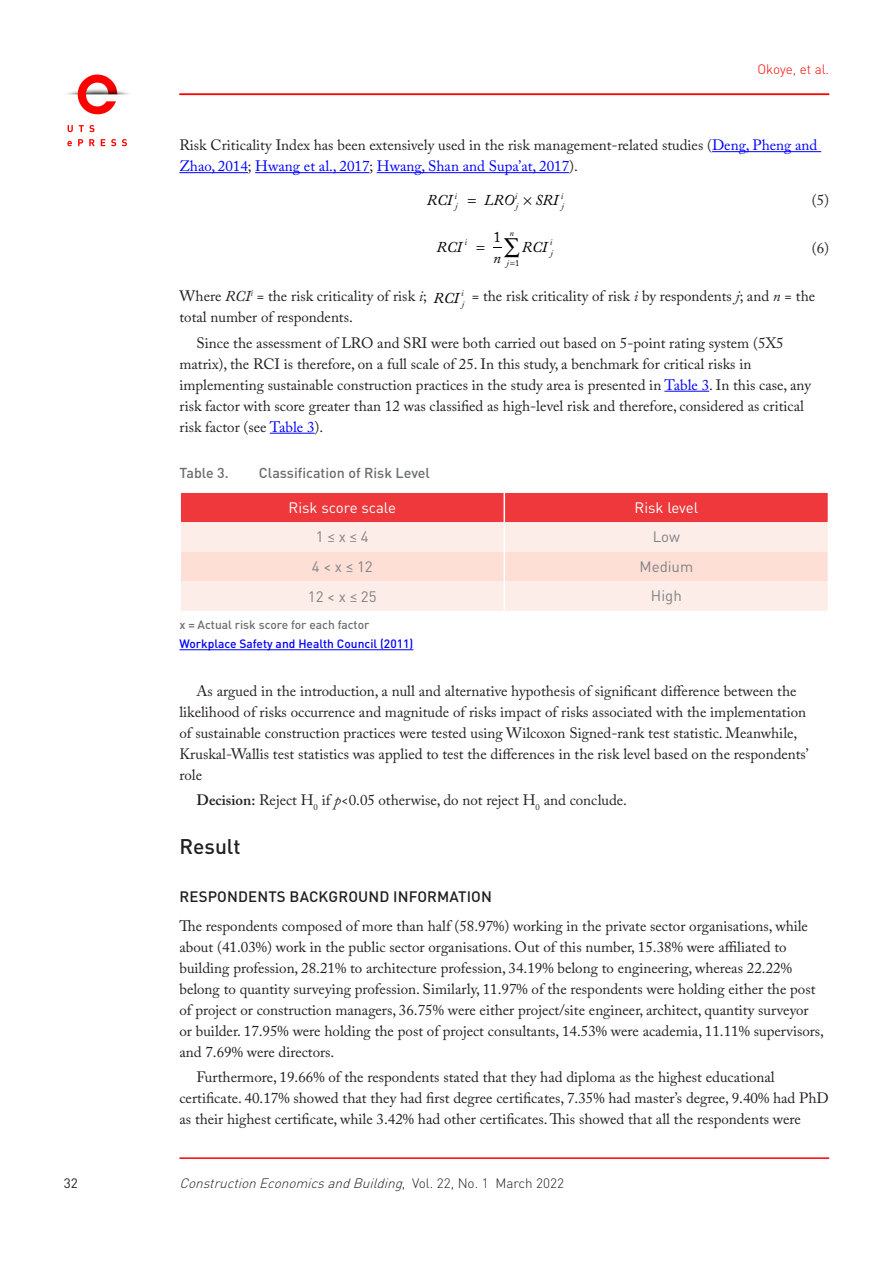
<style>
.page{position:relative;width:893px;height:1263px;background:#fff}
.page>*{position:absolute;margin:0;border:0;box-sizing:border-box;transform-origin:0 0}
.t1{font:500 21px "DIN Pro";color:#231f20}
.t2{font:15px/21px "Adobe Caslon Pro";color:#231f20}
.t3{font:500 15px "DIN Pro";letter-spacing:.01em;color:#231f20}
.t4{font:15px "DIN";color:#808285}
.t5{font:15px "DIN";color:#fff}
.t6{font:italic 15px "Adobe Caslon Pro";letter-spacing:-.005em;color:#000}
.t7{font:15px "Adobe Caslon Pro";color:#000}
.t8{font:500 14.25px "DIN";color:#6c6d70}
.t9{font:italic 300 13.5px "DIN Pro";color:#231f20}
.t10{font:300 13.5px "DIN Pro";letter-spacing:-.005em;color:#fe0000}
.t11{font:13.5px "DIN Pro";color:#231f20}
.t12{font:500 12px "DIN";color:#00f}
.t13{font:500 12px "DIN";color:#6c6d70}
.t14{font:italic 8.7px "Adobe Caslon Pro";color:#000}
.t15{font:8.7px "Adobe Caslon Pro";color:#000}
.s1{color:#00f}
.s2{font-style:italic}
.s3{font-family:"Adobe Caslon Pro"}
.s4{font-weight:600}
.s5{font-style:italic;color:#000}
.s6{font-style:normal}
</style>
<div class="page">
<hr style="left:712px;top:151px;width:109px;height:1px;background:#00f">
<hr style="left:179px;top:172px;width:69px;height:1px;background:#00f">
<hr style="left:255px;top:172px;width:115px;height:1px;background:#00f">
<hr style="left:377px;top:172px;width:192px;height:1px;background:#00f">
<hr style="left:664px;top:391px;width:45px;height:1px;background:#00f">
<hr style="left:270px;top:433px;width:45px;height:1px;background:#00f">
<hr style="left:179px;top:649px;width:234px;height:1px;background:#00f">
<div style="left:181px;top:522px;width:647px;height:89px;background:#fdede8"></div>
<div style="left:181px;top:493px;width:647px;height:29px;background:#ee383c"></div>
<hr style="left:504px;top:522px;width:1px;height:30px;background:#fff">
<div style="left:181px;top:552px;width:647px;height:29px;background:#fddfd5"></div>
<hr style="left:504px;top:581px;width:1px;height:30px;background:#fff">
<img style="left:67px;top:74px;width:62px;height:73px">
<hr style="left:179px;top:94px;width:650px;height:1px;background:#fe0000">
<hr style="left:179px;top:1157px;width:650px;height:2px;background:#fe0000">
<p class="t10" style="left:757px;top:60px;width:73px">Okoye, et al.</p>
<p class="t2" style="left:179px;top:134px;width:639px">Risk Criticality Index has been extensively used in the risk management-related studies (<span class="s1">Deng, Pheng and<br>Zhao, 2014</span>; <span class="s1">Hwang et al., 2017</span>; <span class="s1">Hwang, Shan and Supa’at, 2017</span>).</p>
<p class="t6" style="left:427px;top:191px;width:27px">RCI</p>
<p class="t6" style="left:484px;top:191px;width:32px">LRO</p>
<p class="t6" style="left:535px;top:191px;width:25px">SRI</p>
<p class="t14" style="left:455px;top:201px;width:4px">j</p>
<p class="t14" style="left:455px;top:191px;width:4px">i</p>
<p class="t14" style="left:515px;top:191px;width:4px">i</p>
<p class="t14" style="left:561px;top:191px;width:4px">i</p>
<p class="t2" style="left:812px;top:190px;width:19px">(5)</p>
<p class="t14" style="left:516px;top:201px;width:4px">j</p>
<p class="t14" style="left:561px;top:201px;width:4px">j</p>
<p class="t14" style="left:464px;top:237px;width:4px">i</p>
<p class="t6" style="left:437px;top:238px;width:27px">RCI</p>
<p class="t7" style="left:493px;top:228px;width:9px">1</p>
<p class="t14" style="left:509px;top:228px;width:6px">n</p>
<p class="t14" style="left:550px;top:237px;width:4px">i</p>
<p class="t6" style="left:522px;top:238px;width:27px">RCI</p>
<p class="t14" style="left:550px;top:248px;width:4px">j</p>
<p class="t6" style="left:493px;top:249px;width:9px">n</p>
<p class="t15" style="left:515px;top:258px;width:6px">1</p>
<p class="t14" style="left:506px;top:258px;width:4px">j</p>
<p class="t2" style="left:812px;top:238px;width:19px">(6)</p>
<p class="t2" style="left:461px;top:286px;width:355px"><sup>i</sup> = the risk criticality of risk <span class="s2">i</span> by respondents <span class="s2">j</span>; and <span class="s2">n</span> = the</p>
<p class="t2" style="left:196px;top:305px;width:589px;line-height:25.2px;text-indent:-17px">total number of respondents.<br>Since the assessment of LRO and SRI were both carried out based on 5-point rating system (5X5</p>
<p class="t2" style="left:179px;top:353px;width:633px">matrix), the RCI is therefore, on a full scale of 25. In this study, a benchmark for critical risks in implementing sustainable construction practices in the study area is presented in <span class="s1">Table 3</span>. In this case, any risk factor with score greater than 12 was classified as high-level risk and therefore, considered as critical risk factor (see <span class="s1">Table 3</span>).</p>
<p class="t8" style="left:179px;top:463px;width:51px">Table 3.</p>
<p class="t8" style="left:259px;top:463px;width:173px">Classification of Risk Level</p>
<p class="t5" style="left:289px;top:499px;width:109px">Risk score scale</p>
<p class="t5" style="left:634px;top:499px;width:65px">Risk level</p>
<p class="t4" style="left:316px;top:529px;width:54px">1 <span class="s3">≤</span> x <span class="s3">≤</span> 4</p>
<p class="t4" style="left:653px;top:528px;width:29px">Low</p>
<p class="t4" style="left:312px;top:558px;width:62px">4 &lt; x <span class="s3">≤</span> 12</p>
<p class="t4" style="left:639px;top:558px;width:55px">Medium</p>
<p class="t4" style="left:308px;top:588px;width:70px">12 &lt; x <span class="s3">≤</span> 25</p>
<p class="t4" style="left:651px;top:587px;width:32px">High</p>
<p class="t13" style="left:179px;top:616px;width:191px">x = Actual risk score for each factor</p>
<p class="t12" style="left:179px;top:636px;width:235px">Workplace Safety and Health Council (2011)</p>
<p class="t2" style="left:179px;top:680px;width:631px;text-indent:17px">As argued in the introduction, a null and alternative hypothesis of significant difference between the likelihood of risks occurrence and magnitude of risks impact of risks associated with the implementation of sustainable construction practices were tested using Wilcoxon Signed-rank test statistic. Meanwhile, Kruskal-Wallis test statistics was applied to test the differences in the risk level based on the respondents’ role</p>
<p class="t2" style="left:196px;top:790px;width:432px"><span class="s4">Decision:</span> Reject H<sub>0</sub> if <span class="s2">p</span>&lt;0.05 otherwise, do not reject H<sub>0</sub> and conclude.</p>
<h1 class="t1" style="left:179px;top:832px;width:63px">Result</h1>
<p class="t3" style="left:180px;top:886px;width:314px">RESPONDENTS BACKGROUND INFORMATION</p>
<p class="t2" style="left:179px;top:915px;width:646px">The respondents composed of more than half (58.97%) working in the private sector organisations, while about (41.03%) work in the public sector organisations. Out of this number, 15.38% were affiliated to building profession, 28.21% to architecture profession, 34.19% belong to engineering, whereas 22.22% belong to quantity surveying profession. Similarly, 11.97% of the respondents were holding either the post of project or construction managers, 36.75% were either project/site engineer, architect, quantity surveyor or builder. 17.95% were holding the post of project consultants, 14.53% were academia, 11.11% supervisors, and 7.69% were directors.</p>
<p class="t2" style="left:179px;top:1067px;width:651px;text-indent:17px">Furthermore, 19.66% of the respondents stated that they had diploma as the highest educational certificate. 40.17% showed that they had first degree certificates, 7.35% had master’s degree, 9.40% had PhD as their highest certificate, while 3.42% had other certificates. This showed that all the respondents were</p>
<p class="t2" style="left:179px;top:286px;width:286px">Where <span class="s2">RCI</span><sup>i</sup> = the risk criticality of risk <span class="s2">i</span>; <span class="s5">RCI</span> <sub>j</sub></p>
<p class="t11" style="left:64px;top:1174px;width:16px">32</p>
<p class="t9" style="left:179px;top:1174px;width:386px">ConstructionEconomicsandBuilding<span class="s6">, Vo l . 2 2 , N o . 1 M a rc h 2 0 2 2</span></p>
</div>
